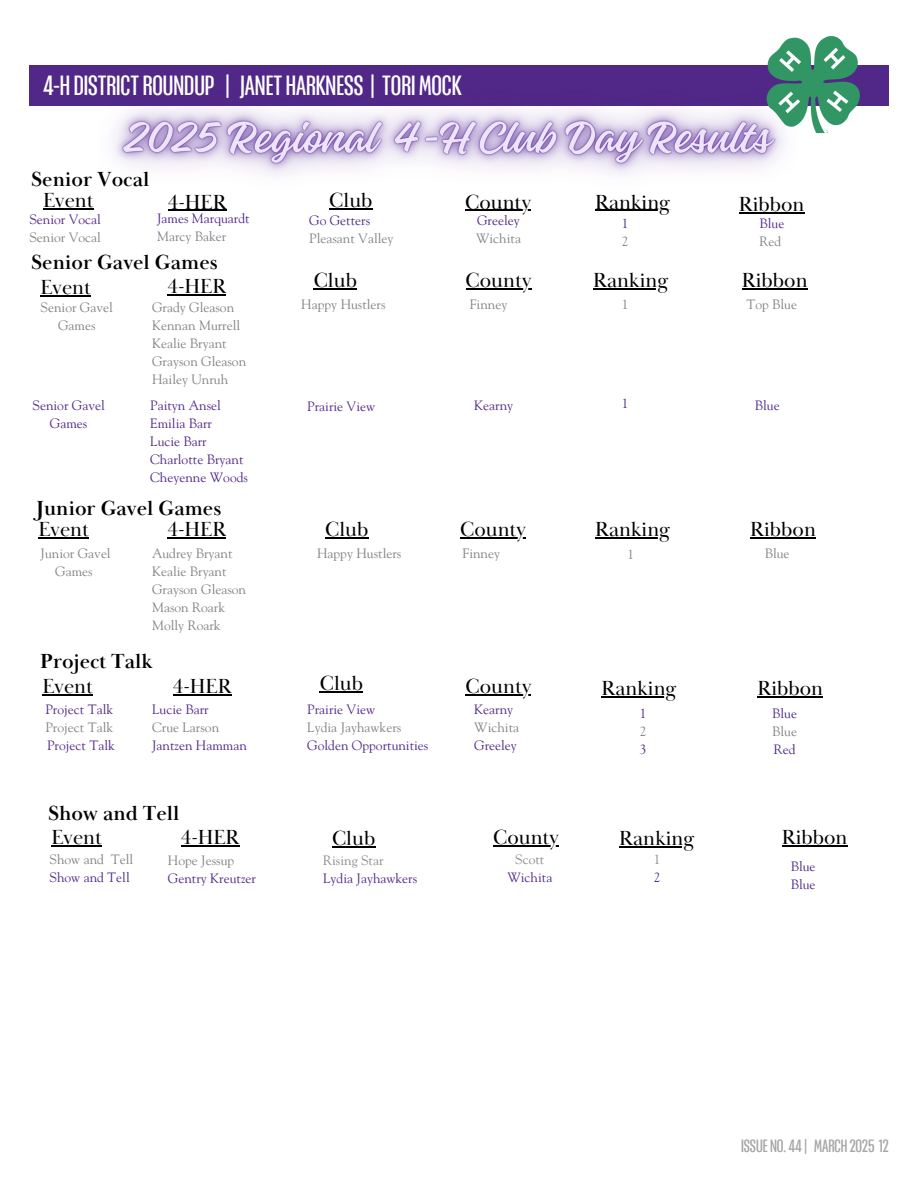
<style>
.page{position:relative;width:918px;height:1188px;background:#fff}
.page>*{position:absolute;margin:0;border:0;box-sizing:border-box;transform-origin:0 0}
.t1{font:23.4px "Placard Next";color:#fff}
.t2{font:21px "Baskerville Display PT";color:#000}
.t3{font:700 21px "Baskerville Display PT";color:#000}
.t4{font:15px "Placard Next";color:#a6a6a6}
.t5{font:13.5px/18px "Goudy Std";color:#808285;text-align:center}
.t6{font:13.5px/18px "Goudy Std";color:#512888;text-align:center}
.t7{font:13.5px "Goudy Std";color:#8a8a8a}
</style>
<div class="page">
<div style="left:29px;top:65px;width:860px;height:40px;background:#512888"></div>
<img style="left:784px;top:36px;width:79px;height:89px">
<hr style="left:43px;top:208px;width:51px;height:1px;background:#000">
<img style="left:62px;top:42px;width:775px;height:172px">
<hr style="left:40px;top:295px;width:51px;height:2px;background:#000">
<hr style="left:168px;top:294px;width:58px;height:2px;background:#000">
<hr style="left:314px;top:288px;width:43px;height:2px;background:#000">
<hr style="left:466px;top:288px;width:65px;height:2px;background:#000">
<hr style="left:593px;top:288px;width:76px;height:2px;background:#000">
<hr style="left:742px;top:288px;width:66px;height:2px;background:#000">
<hr style="left:38px;top:538px;width:51px;height:1px;background:#000">
<hr style="left:168px;top:538px;width:58px;height:1px;background:#000">
<hr style="left:325px;top:538px;width:44px;height:1px;background:#000">
<hr style="left:460px;top:538px;width:66px;height:1px;background:#000">
<hr style="left:595px;top:538px;width:76px;height:1px;background:#000">
<hr style="left:750px;top:538px;width:66px;height:1px;background:#000">
<hr style="left:51px;top:845px;width:51px;height:1px;background:#000">
<hr style="left:181px;top:845px;width:59px;height:1px;background:#000">
<hr style="left:332px;top:846px;width:43px;height:1px;background:#000">
<hr style="left:493px;top:845px;width:66px;height:1px;background:#000">
<hr style="left:619px;top:846px;width:76px;height:1px;background:#000">
<hr style="left:782px;top:845px;width:65px;height:1px;background:#000">
<hr style="left:42px;top:694px;width:51px;height:1px;background:#000">
<hr style="left:173px;top:694px;width:59px;height:1px;background:#000">
<hr style="left:320px;top:691px;width:43px;height:1px;background:#000">
<hr style="left:466px;top:694px;width:65px;height:1px;background:#000">
<hr style="left:601px;top:696px;width:76px;height:1px;background:#000">
<hr style="left:757px;top:696px;width:66px;height:1px;background:#000">
<p class="t1" style="left:43px;top:69px;width:420px">4-H DISTRICT ROUNDUP | JANET HARKNESS | TORI MOCK</p>
<h4 class="t3" style="left:31px;top:166px;width:120px">Senior Vocal</h4>
<h4 class="t2" style="left:43px;top:188px;width:52px">Event</h4>
<h5 class="t2" style="left:329px;top:188px;width:45px">Club</h5>
<h5 class="t2" style="left:465px;top:189px;width:67px">County</h5>
<h5 class="t2" style="left:595px;top:189px;width:77px">Ranking</h5>
<h3 class="t6" style="left:29px;top:212px;width:73px">Senior Vocal</h3>
<h5 class="t5" style="left:29px;top:230px;width:73px">Senior Vocal</h5>
<p class="t2" style="left:168px;top:189px;width:60px">4-HER</p>
<p class="t2" style="left:739px;top:191px;width:67px">Ribbon</p>
<p class="t6" style="left:157px;top:211px;width:94px">James Marquardt</p>
<p class="t5" style="left:157px;top:229px;width:71px">Marcy Baker</p>
<p class="t6" style="left:477px;top:213px;width:44px">Greeley</p>
<p class="t5" style="left:476px;top:231px;width:46px">Wichita</p>
<p class="t6" style="left:309px;top:213px;width:63px">Go Getters</p>
<p class="t5" style="left:309px;top:231px;width:86px">Pleasant Valley</p>
<p class="t6" style="left:622px;top:216px;width:8px">1</p>
<p class="t5" style="left:622px;top:234px;width:8px">2</p>
<h5 class="t6" style="left:760px;top:216px;width:26px">Blue</h5>
<p class="t5" style="left:759px;top:234px;width:23px">Red</p>
<p class="t3" style="left:31px;top:250px;width:188px">Senior Gavel Games</p>
<h5 class="t2" style="left:40px;top:275px;width:52px">Event</h5>
<h5 class="t2" style="left:168px;top:274px;width:60px">4-HER</h5>
<h5 class="t2" style="left:314px;top:268px;width:45px">Club</h5>
<h5 class="t2" style="left:466px;top:268px;width:67px">County</h5>
<h3 class="t2" style="left:593px;top:268px;width:77px">Ranking</h3>
<h5 class="t2" style="left:742px;top:268px;width:67px">Ribbon</h5>
<p class="t5" style="left:41px;top:300px;width:74px">Senior Gavel<br>Games</p>
<p class="t5" style="left:152px;top:300px;width:84px">Grady Gleason</p>
<p class="t5" style="left:301px;top:296px;width:86px">Happy Hustlers</p>
<p class="t5" style="left:470px;top:296px;width:39px">Finney</p>
<p class="t5" style="left:622px;top:296px;width:8px">1</p>
<p class="t5" style="left:746px;top:296px;width:52px">Top Blue</p>
<p class="t5" style="left:152px;top:318px;width:90px">Kennan Murrell</p>
<p class="t5" style="left:152px;top:336px;width:76px">Kealie Bryant</p>
<p class="t5" style="left:152px;top:354px;width:96px">Grayson Gleason</p>
<p class="t5" style="left:152px;top:372px;width:78px">Hailey Unruh</p>
<p class="t6" style="left:33px;top:397px;width:74px">Senior Gavel<br>Games</p>
<p class="t6" style="left:150px;top:397px;width:72px">Paityn Ansel</p>
<p class="t6" style="left:150px;top:415px;width:63px">Emilia Barr</p>
<p class="t6" style="left:150px;top:433px;width:58px">Lucie Barr</p>
<p class="t6" style="left:150px;top:451px;width:95px">Charlotte Bryant</p>
<h5 class="t6" style="left:150px;top:469px;width:99px">Cheyenne Woods</h5>
<p class="t6" style="left:307px;top:399px;width:69px">Prairie View</p>
<p class="t6" style="left:474px;top:397px;width:40px">Kearny</p>
<p class="t6" style="left:622px;top:396px;width:8px">1</p>
<h5 class="t6" style="left:755px;top:397px;width:26px">Blue</h5>
<p class="t3" style="left:36px;top:496px;width:187px">Junior Gavel Games</p>
<p class="t2" style="left:38px;top:517px;width:52px">Event</p>
<p class="t5" style="left:41px;top:545px;width:72px">Junior Gavel<br>Games</p>
<p class="t2" style="left:168px;top:517px;width:60px">4-HER</p>
<p class="t2" style="left:325px;top:517px;width:45px">Club</p>
<p class="t2" style="left:460px;top:517px;width:67px">County</p>
<p class="t2" style="left:595px;top:517px;width:77px">Ranking</p>
<p class="t2" style="left:750px;top:517px;width:67px">Ribbon</p>
<h4 class="t5" style="left:463px;top:545px;width:39px">Finney</h4>
<p class="t5" style="left:628px;top:547px;width:8px">1</p>
<p class="t5" style="left:765px;top:545px;width:26px">Blue</p>
<p class="t5" style="left:152px;top:545px;width:82px">Audrey Bryant</p>
<p class="t5" style="left:152px;top:563px;width:76px">Kealie Bryant</p>
<p class="t5" style="left:152px;top:581px;width:96px">Grayson Gleason</p>
<h4 class="t5" style="left:152px;top:599px;width:75px">Mason Roark</h4>
<h5 class="t5" style="left:152px;top:617px;width:70px">Molly Roark</h5>
<p class="t5" style="left:317px;top:545px;width:86px">Happy Hustlers</p>
<h5 class="t3" style="left:40px;top:648px;width:114px">Project Talk</h5>
<p class="t2" style="left:42px;top:673px;width:52px">Event</p>
<p class="t2" style="left:173px;top:673px;width:60px">4-HER</p>
<p class="t2" style="left:320px;top:671px;width:45px">Club</p>
<p class="t2" style="left:466px;top:673px;width:67px">County</p>
<h5 class="t2" style="left:601px;top:676px;width:77px">Ranking</h5>
<h5 class="t2" style="left:757px;top:676px;width:67px">Ribbon</h5>
<p class="t6" style="left:45px;top:702px;width:69px">Project Talk</p>
<h5 class="t5" style="left:45px;top:720px;width:69px">Project Talk</h5>
<p class="t6" style="left:47px;top:738px;width:69px">Project Talk</p>
<h5 class="t6" style="left:152px;top:702px;width:58px">Lucie Barr</h5>
<p class="t5" style="left:152px;top:720px;width:69px">Crue Larson</p>
<h5 class="t6" style="left:152px;top:738px;width:96px">Jantzen Hamman</h5>
<p class="t3" style="left:48px;top:800px;width:133px">Show and Tell</p>
<h3 class="t6" style="left:307px;top:702px;width:69px">Prairie View</h3>
<h5 class="t5" style="left:307px;top:720px;width:96px">Lydia Jayhawkers</h5>
<p class="t6" style="left:307px;top:738px;width:123px">Golden Opportunities</p>
<p class="t6" style="left:474px;top:702px;width:40px">Kearny</p>
<p class="t5" style="left:474px;top:720px;width:46px">Wichita</p>
<p class="t6" style="left:474px;top:738px;width:44px">Greeley</p>
<p class="t6" style="left:640px;top:705px;width:8px">1</p>
<h5 class="t5" style="left:640px;top:723px;width:8px">2</h5>
<h5 class="t6" style="left:640px;top:741px;width:8px">3</h5>
<p class="t6" style="left:772px;top:705px;width:26px">Blue</p>
<p class="t5" style="left:772px;top:723px;width:26px">Blue</p>
<p class="t6" style="left:774px;top:741px;width:23px">Red</p>
<h3 class="t2" style="left:51px;top:824px;width:52px">Event</h3>
<p class="t2" style="left:181px;top:824px;width:60px">4-HER</p>
<p class="t2" style="left:332px;top:826px;width:45px">Club</p>
<p class="t2" style="left:493px;top:824px;width:67px">County</p>
<p class="t2" style="left:619px;top:826px;width:77px">Ranking</p>
<p class="t2" style="left:782px;top:824px;width:67px">Ribbon</p>
<p class="t5" style="left:50px;top:852px;width:85px">Show and Tell</p>
<h5 class="t6" style="left:50px;top:870px;width:82px">Show and Tell</h5>
<p class="t5" style="left:168px;top:853px;width:68px">Hope Jessup</p>
<h5 class="t6" style="left:168px;top:871px;width:90px">Gentry Kreutzer</h5>
<p class="t7" style="left:323px;top:855px;width:62px">Rising Star</p>
<h4 class="t6" style="left:323px;top:871px;width:96px">Lydia Jayhawkers</h4>
<p class="t7" style="left:515px;top:854px;width:31px">Scott</p>
<p class="t6" style="left:507px;top:870px;width:46px">Wichita</p>
<h5 class="t7" style="left:654px;top:854px;width:8px">1</h5>
<h3 class="t6" style="left:654px;top:870px;width:8px">2</h3>
<p class="t6" style="left:791px;top:859px;width:26px">Blue</p>
<p class="t6" style="left:791px;top:877px;width:26px">Blue</p>
<h2 class="t4" style="left:741px;top:1135px;width:149px">ISSUE NO. 44 | MARCH 2025 12</h2>
</div>
